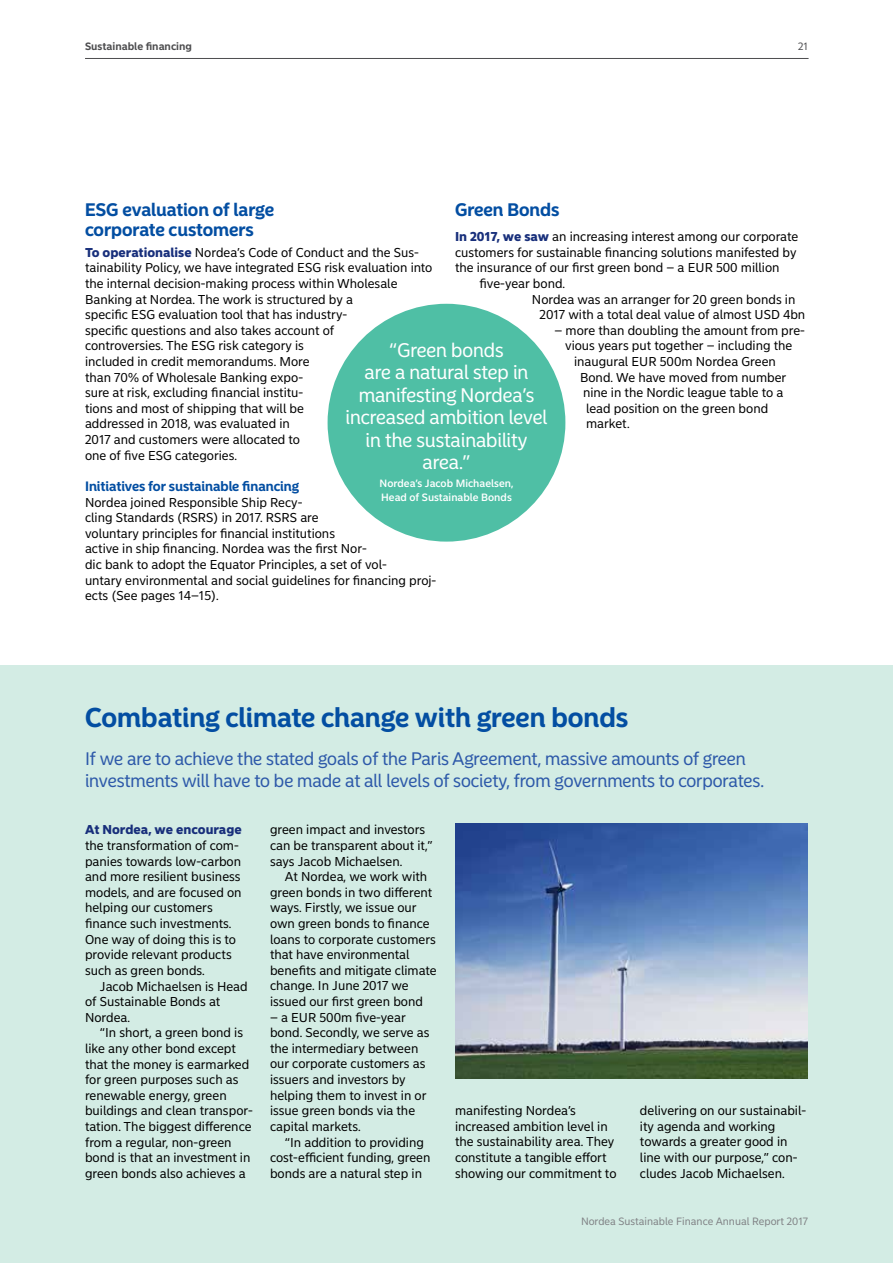
<style>
.page{position:relative;width:893px;height:1263px;background:#fff}
.page>*{position:absolute;margin:0;border:0;box-sizing:border-box;transform-origin:0 0}
.t1{font:700 27px "Nordea Sans Large";color:#034ea2}
.t2{font:19.5px/22.5px "Nordea Sans Large";color:#fff;text-align:center}
.t3{font:18px/22.5px "Nordea Sans Large";color:#2d59a9}
.t4{font:700 18px/19.5px "Nordea Sans Large";color:#034ea2}
.t5{font:700 13.5px "Nordea Sans Large";color:#034ea2}
.t6{font:12.75px/15.6px "Nordea Sans Small";color:#000}
.t7{font:900 12.75px "Nordea Sans Small";color:#182f7b}
.t8{font:500 10.5px/13.5px "Nordea Sans Small";color:#fff}
.t9{font:10.5px "Nordea Sans Small";color:#808285}
.t10{font:700 10.5px "Nordea Sans Small";color:#4d4d4f}
.t11{font:10.5px "Nordea Sans Small";color:#4d4d4f}
.s1{font-weight:900;color:#182f7b}
</style>
<div class="page">
<div style="left:0;top:665px;width:893px;height:598px;background:#d3ece4"></div>
<img style="left:455px;top:824px;width:353px;height:255px">
<div style="left:328px;top:304px;width:237px;height:238px;background:#4fbfa5;border-radius:50%"></div>
<hr style="left:85px;top:58px;width:724px;height:1px;background:#4d4d4f">
<p class="t10" style="left:85px;top:40px;width:109px">Sustainable financing</p>
<p class="t11" style="left:798px;top:40px;width:11px">21</p>
<h3 class="t4" style="left:455px;top:200px;width:106px">Green Bonds</h3>
<p class="t6" style="left:455px;top:229px;width:345px"><span class="s1">In 2017, we saw</span> an increasing interest among our corporate</p>
<p class="t6" style="left:455px;top:245px;width:343px">customers for sustainable financing solutions manifested by</p>
<p class="t6" style="left:455px;top:260px;width:326px">the insurance of our first green bond – a EUR 500 million</p>
<p class="t6" style="left:480px;top:276px;width:87px">five-year bond.</p>
<p class="t6" style="left:532px;top:291px;width:265px">Nordea was an arranger for 20 green bonds in</p>
<p class="t6" style="left:540px;top:307px;width:267px">2017 with a total deal value of almost USD 4bn</p>
<p class="t6" style="left:555px;top:323px;width:252px">– more than doubling the amount from pre-</p>
<p class="t6" style="left:565px;top:338px;width:229px">vious years put together – including the</p>
<p class="t6" style="left:574px;top:354px;width:203px">inaugural EUR 500m Nordea Green</p>
<p class="t6" style="left:580px;top:369px;width:208px">Bond. We have moved from number</p>
<p class="t6" style="left:583px;top:385px;width:202px">nine in the Nordic league table to a</p>
<p class="t6" style="left:586px;top:401px;width:184px">lead position on the green bond</p>
<p class="t6" style="left:586px;top:416px;width:45px">market.</p>
<h3 class="t4" style="left:85px;top:201px;width:191px">ESG evaluation of large corporate customers</h3>
<p class="t6" style="left:85px;top:245px;width:349px"><span class="s1">To operationalise</span> Nordea’s Code of Conduct and the Sus&shy;tainability Policy, we have integrated ESG risk evaluation into the internal decision-making process within Wholesale Banking at Nordea. The work is structured by a<br>specific ESG evaluation tool that has industry-<br>specific questions and also takes account of<br>controversies. The ESG risk category is<br>included in credit memorandums. More<br>than 70% of Wholesale Banking expo-<br>sure at risk, excluding financial institu-<br>tions and most of shipping that will be<br>addressed in 2018, was evaluated in<br>2017 and customers were allocated to<br>one of five ESG categories.</p>
<p class="t5" style="left:85px;top:478px;width:216px">Initiatives for sustainable financing</p>
<p class="t6" style="left:85px;top:494px;width:353px">Nordea joined Responsible Ship Recy-<br>cling Standards (RSRS) in 2017. RSRS are<br>voluntary principles for financial institutions<br>active in ship financing. Nordea was the first Nor-<br>dic bank to adopt the Equator Principles, a set of vol-<br>untary environmental and social guidelines for financing proj&shy;ects (See pages 14–15).</p>
<h2 class="t2" style="left:345px;top:339px;width:204px">“Green bonds<br>are a natural step in manifesting Nordea’s increased ambition level in the sustainability area.”</h2>
<p class="t8" style="left:379px;top:477px;width:135px">Nordea’s Jacob Michaelsen,<br>Head of Sustainable Bonds</p>
<h1 class="t1" style="left:85px;top:701px;width:545px">Combating climate change with green bonds</h1>
<h3 class="t3" style="left:85px;top:747px;width:680px">If we are to achieve the stated goals of the Paris Agreement, massive amounts of green investments will have to be made at all levels of society, from governments to corporates.</h3>
<p class="t7" style="left:85px;top:822px;width:158px">At Nordea, we encourage</p>
<p class="t6" style="left:85px;top:838px;width:158px">the transformation of com&shy;panies towards low-carbon and more resilient business models, and are focused on helping our customers finance such investments.<br>One way of doing this is to provide relevant products such as green bonds.</p>
<p class="t6" style="left:85px;top:978px;width:164px;text-indent:15px">Jacob Michaelsen is Head of Sustainable Bonds at<br>Nordea.</p>
<p class="t6" style="left:85px;top:1025px;width:169px;text-indent:15px">“In short, a green bond is like any other bond except that the money is earmarked for green purposes such as renewable energy, green buildings and clean transpor&shy;tation. The biggest difference from a regular, non-green bond is that an investment in green bonds also achieves a</p>
<p class="t6" style="left:270px;top:822px;width:164px">green impact and investors can be transparent about it,” says Jacob Michaelsen.</p>
<p class="t6" style="left:270px;top:869px;width:168px;text-indent:15px">At Nordea, we work with green bonds in two different ways. Firstly, we issue our own green bonds to finance loans to corporate customers that have environmental benefits and mitigate climate change. In June 2017 we issued our first green bond</p>
<p class="t6" style="left:270px;top:1009px;width:161px">– a EUR 500m five-year bond. Secondly, we serve as the intermediary between our corporate customers as issuers and investors by helping them to invest in or issue green bonds via the capital markets.</p>
<p class="t6" style="left:270px;top:1134px;width:162px;text-indent:15px">“In addition to providing cost-efficient funding, green bonds are a natural step in</p>
<p class="t6" style="left:455px;top:1103px;width:163px">manifesting Nordea’s increased ambition level in the sustainability area. They constitute a tangible effort showing our commitment to</p>
<p class="t6" style="left:640px;top:1103px;width:168px">delivering on our sustainabil&shy;ity agenda and working towards a greater good in line with our purpose,” con&shy;cludes Jacob Michaelsen.</p>
<p class="t9" style="left:581px;top:1215px;width:228px">Nordea Sustainable Finance Annual Report 2017</p>
</div>
